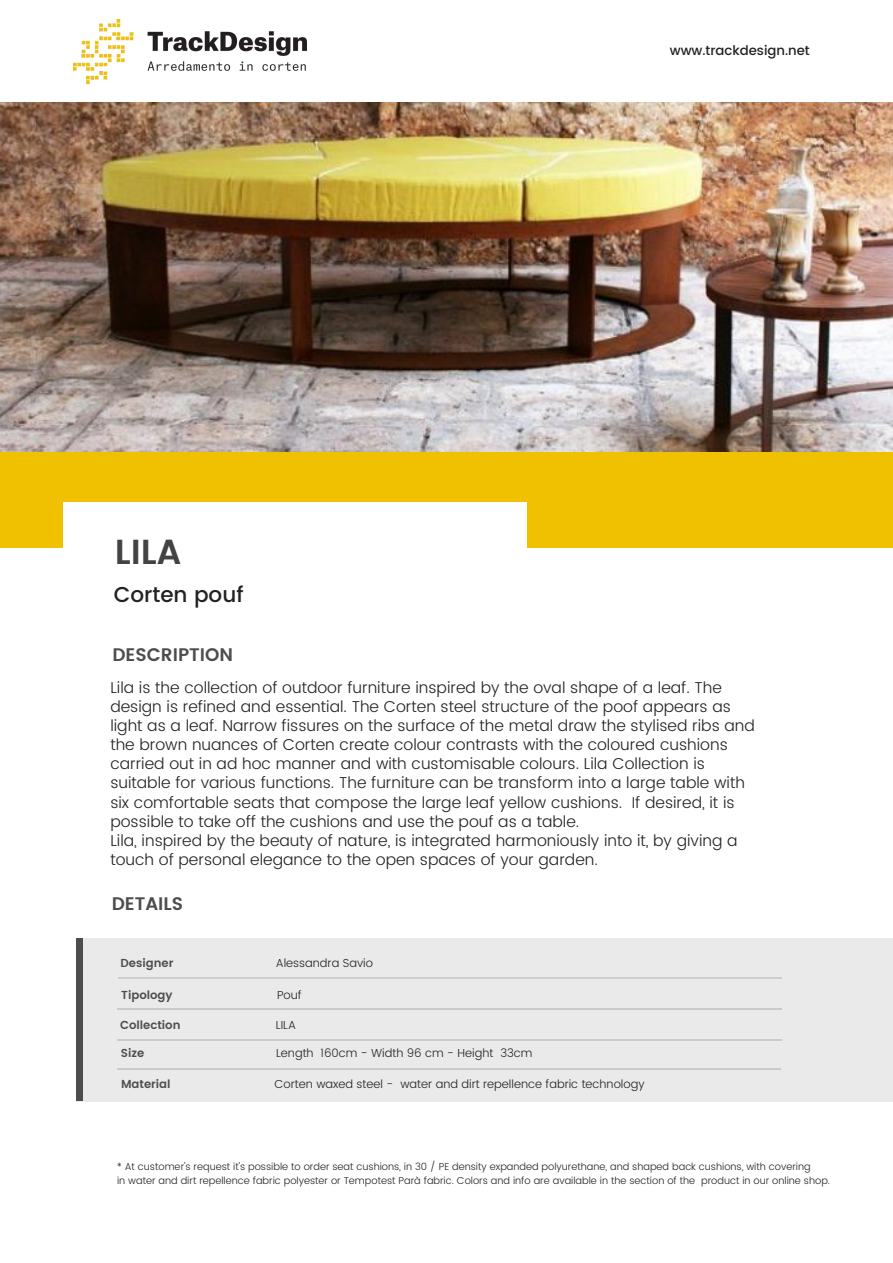
<style>
.page{position:relative;width:893px;height:1263px;background:#fff}
.page>*{position:absolute;margin:0;border:0;box-sizing:border-box;transform-origin:0 0}
.t1{font:600 34.8px "Poppins";color:#434343}
.t2{font:500 21.45px "Poppins";color:#222}
.t3{font:600 18.15px "Poppins";color:#4d4d4d}
.t4{font:300 15.75px/19.2px "Poppins";color:#222}
.t5{font:500 13.2px "Poppins";color:#222}
.t6{font:300 11.55px "Poppins";color:#222}
.t7{font:600 11.55px "Poppins";color:#4d4d4d}
.t8{font:300 9.9px/13.5px "Poppins";color:#222}
</style>
<div class="page">
<img style="left:73px;top:19px;width:233px;height:64px">
<div style="left:0;top:450px;width:893px;height:98px;background:#f0c101"></div>
<div style="left:63px;top:502px;width:464px;height:122px;background:#fff"></div>
<div style="left:77px;top:938px;width:816px;height:163px;background:#e7e7e7"></div>
<div style="left:76px;top:1063px;width:7px;height:38px;background:#4d4d4d"></div>
<div style="left:76px;top:939px;width:7px;height:37px;background:#4d4d4d"></div>
<div style="left:76px;top:974px;width:7px;height:91px;background:#4d4d4d"></div>
<hr style="left:124px;top:977px;width:44px;height:1px;background:#666">
<hr style="left:168px;top:977px;width:45px;height:1px;background:#666">
<hr style="left:212px;top:977px;width:45px;height:1px;background:#666">
<hr style="left:257px;top:977px;width:44px;height:1px;background:#666">
<hr style="left:301px;top:977px;width:44px;height:1px;background:#666">
<hr style="left:345px;top:977px;width:44px;height:1px;background:#666">
<hr style="left:389px;top:977px;width:44px;height:1px;background:#666">
<hr style="left:433px;top:977px;width:45px;height:1px;background:#666">
<hr style="left:477px;top:977px;width:45px;height:1px;background:#666">
<hr style="left:522px;top:977px;width:44px;height:1px;background:#666">
<hr style="left:566px;top:977px;width:44px;height:1px;background:#666">
<hr style="left:610px;top:977px;width:44px;height:1px;background:#666">
<hr style="left:654px;top:977px;width:44px;height:1px;background:#666">
<hr style="left:698px;top:977px;width:44px;height:1px;background:#666">
<hr style="left:742px;top:977px;width:33px;height:1px;background:#666">
<hr style="left:124px;top:1068px;width:42px;height:1px;background:#4d4d4d">
<hr style="left:166px;top:1068px;width:42px;height:1px;background:#4d4d4d">
<hr style="left:208px;top:1068px;width:42px;height:1px;background:#4d4d4d">
<hr style="left:250px;top:1068px;width:42px;height:1px;background:#4d4d4d">
<hr style="left:292px;top:1068px;width:42px;height:1px;background:#4d4d4d">
<hr style="left:334px;top:1068px;width:42px;height:1px;background:#4d4d4d">
<hr style="left:376px;top:1068px;width:43px;height:1px;background:#4d4d4d">
<hr style="left:418px;top:1068px;width:43px;height:1px;background:#4d4d4d">
<hr style="left:461px;top:1068px;width:42px;height:1px;background:#4d4d4d">
<hr style="left:503px;top:1068px;width:42px;height:1px;background:#4d4d4d">
<hr style="left:545px;top:1068px;width:42px;height:1px;background:#4d4d4d">
<hr style="left:587px;top:1068px;width:42px;height:1px;background:#4d4d4d">
<hr style="left:629px;top:1068px;width:42px;height:1px;background:#4d4d4d">
<hr style="left:671px;top:1068px;width:42px;height:1px;background:#4d4d4d">
<hr style="left:713px;top:1068px;width:42px;height:1px;background:#4d4d4d">
<svg style="left:755px;top:1068px;width:26px;height:1px"></svg>
<hr style="left:124px;top:1009px;width:44px;height:1px;background:#4d4d4d">
<hr style="left:168px;top:1009px;width:45px;height:1px;background:#4d4d4d">
<hr style="left:213px;top:1009px;width:44px;height:1px;background:#4d4d4d">
<hr style="left:257px;top:1009px;width:45px;height:1px;background:#4d4d4d">
<hr style="left:302px;top:1009px;width:44px;height:1px;background:#4d4d4d">
<hr style="left:346px;top:1009px;width:45px;height:1px;background:#4d4d4d">
<hr style="left:391px;top:1009px;width:44px;height:1px;background:#4d4d4d">
<hr style="left:435px;top:1009px;width:45px;height:1px;background:#4d4d4d">
<hr style="left:480px;top:1009px;width:44px;height:1px;background:#4d4d4d">
<hr style="left:524px;top:1009px;width:45px;height:1px;background:#4d4d4d">
<hr style="left:569px;top:1009px;width:44px;height:1px;background:#4d4d4d">
<hr style="left:613px;top:1009px;width:45px;height:1px;background:#4d4d4d">
<hr style="left:658px;top:1009px;width:44px;height:1px;background:#4d4d4d">
<hr style="left:702px;top:1009px;width:45px;height:1px;background:#4d4d4d">
<svg style="left:747px;top:1009px;width:35px;height:1px"></svg>
<hr style="left:124px;top:1039px;width:44px;height:1px;background:#4d4d4d">
<hr style="left:168px;top:1039px;width:44px;height:1px;background:#4d4d4d">
<hr style="left:212px;top:1039px;width:44px;height:1px;background:#4d4d4d">
<hr style="left:256px;top:1039px;width:44px;height:1px;background:#4d4d4d">
<hr style="left:300px;top:1039px;width:44px;height:1px;background:#4d4d4d">
<hr style="left:344px;top:1039px;width:44px;height:1px;background:#4d4d4d">
<hr style="left:388px;top:1039px;width:44px;height:1px;background:#4d4d4d">
<hr style="left:432px;top:1039px;width:44px;height:1px;background:#4d4d4d">
<hr style="left:476px;top:1039px;width:44px;height:1px;background:#4d4d4d">
<hr style="left:520px;top:1039px;width:44px;height:1px;background:#4d4d4d">
<hr style="left:564px;top:1039px;width:44px;height:1px;background:#4d4d4d">
<hr style="left:608px;top:1039px;width:44px;height:1px;background:#4d4d4d">
<hr style="left:652px;top:1039px;width:44px;height:1px;background:#4d4d4d">
<hr style="left:696px;top:1039px;width:44px;height:1px;background:#4d4d4d">
<hr style="left:740px;top:1039px;width:36px;height:1px;background:#4d4d4d">
<img style="left:0;top:102px;width:893px;height:350px">
<p class="t5" style="left:670px;top:43px;width:142px">www.trackdesign.net</p>
<h1 class="t1" style="left:115px;top:532px;width:68px">LILA</h1>
<h2 class="t2" style="left:114px;top:582px;width:131px">Corten pouf</h2>
<p class="t3" style="left:112px;top:644px;width:122px">DESCRIPTION</p>
<p class="t4" style="left:110px;top:678px;width:646px">Lila is the collection of outdoor furniture inspired by the oval shape of a leaf. The design is refined and essential. The Corten steel structure of the poof appears as light as a leaf. Narrow fissures on the surface of the metal draw the stylised ribs and the brown nuances of Corten create colour contrasts with the coloured cushions carried out in ad hoc manner and with customisable colours. Lila Collection is suitable for various functions. The furniture can be transform into a large table with six comfortable seats that compose the large leaf yellow cushions. If desired, it is possible to take off the cushions and use the pouf as a table.<br>Lila, inspired by the beauty of nature, is integrated harmoniously into it, by giving a touch of personal elegance to the open spaces of your garden.</p>
<p class="t3" style="left:112px;top:893px;width:73px">DETAILS</p>
<p class="t7" style="left:120px;top:956px;width:54px">Designer</p>
<p class="t7" style="left:121px;top:988px;width:53px">Tipology</p>
<p class="t7" style="left:120px;top:1018px;width:62px">Collection</p>
<p class="t7" style="left:121px;top:1047px;width:25px">Size</p>
<p class="t7" style="left:121px;top:1077px;width:51px">Material</p>
<p class="t6" style="left:276px;top:956px;width:99px">Alessandra Savio</p>
<p class="t6" style="left:277px;top:988px;width:26px">Pouf</p>
<p class="t6" style="left:276px;top:1018px;width:22px">LILA</p>
<p class="t6" style="left:276px;top:1047px;width:258px">Length 160cm - Width 96 cm - Height 33cm</p>
<p class="t6" style="left:275px;top:1077px;width:372px">Corten waxed steel - water and dirt repellence fabric technology</p>
<p class="t8" style="left:117px;top:1160px;width:714px">* At customer's request it's possible to order seat cushions, in 30 / PE density expanded polyurethane, and shaped back cushions, with covering<br>in water and dirt repellence fabric polyester or Tempotest Parà fabric. Colors and info are available in the section of the product in our online shop.</p>
</div>
